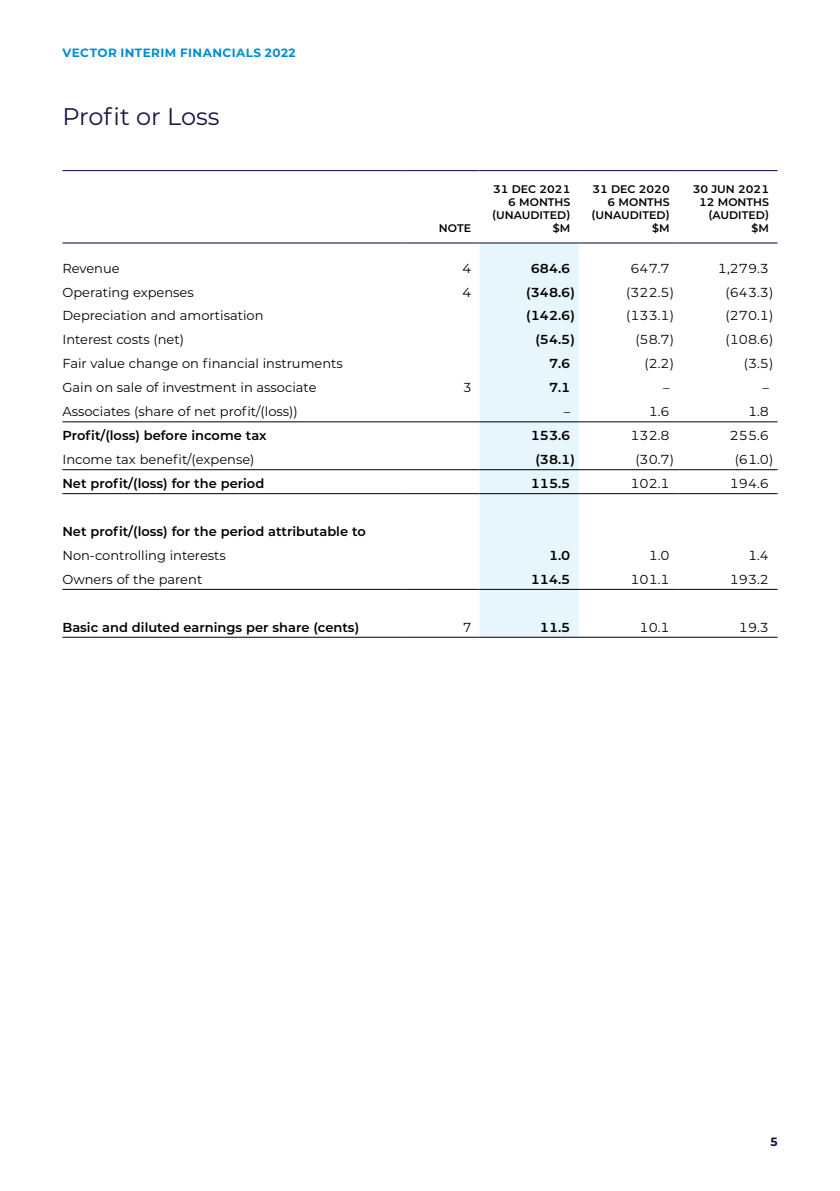
<style>
.page{position:relative;width:840px;height:1191px;background:#fff}
.page>*{position:absolute;margin:0;border:0;box-sizing:border-box;transform-origin:0 0}
.Fins_Header{font:24px "Montserrat";color:#1b1144}
.Fins_body{font:13px "Montserrat";color:#000}
.Fins_Semibold{font:600 13px "Montserrat";color:#000}
.Numbers__17_5mm_col{font:13px "Montserrat";color:#000}
.Numbers__17_5mm_col-2{font:600 13px "Montserrat";color:#000}
.t1{font:700 12px "Montserrat";letter-spacing:.035em;color:#008dd1}
.t2{font:700 12px "Montserrat";color:#1b1144}
.Table_header{font:600 11px "Montserrat";color:#000}
</style>
<div class="page">
<svg style="left:479px;top:243px;width:99px;height:394px"></svg>
<hr style="left:62px;top:170px;width:343px;height:1px;background:#0e0048">
<hr style="left:405px;top:170px;width:74px;height:1px;background:#0e0048">
<hr style="left:479px;top:170px;width:99px;height:1px;background:#0e0048">
<hr style="left:578px;top:170px;width:99px;height:1px;background:#0e0048">
<hr style="left:677px;top:170px;width:100px;height:1px;background:#0e0048">
<hr style="left:62px;top:242px;width:343px;height:1px;background:#0e0048">
<hr style="left:405px;top:242px;width:74px;height:1px;background:#0e0048">
<hr style="left:479px;top:242px;width:99px;height:1px;background:#0e0048">
<hr style="left:578px;top:242px;width:99px;height:1px;background:#0e0048">
<hr style="left:677px;top:242px;width:100px;height:1px;background:#0e0048">
<hr style="left:62px;top:421px;width:343px;height:1px;background:#000">
<hr style="left:405px;top:421px;width:74px;height:1px;background:#000">
<hr style="left:479px;top:421px;width:99px;height:1px;background:#000">
<hr style="left:578px;top:421px;width:99px;height:1px;background:#000">
<hr style="left:677px;top:421px;width:100px;height:1px;background:#000">
<hr style="left:62px;top:469px;width:343px;height:1px;background:#000">
<hr style="left:405px;top:469px;width:74px;height:1px;background:#000">
<hr style="left:479px;top:469px;width:99px;height:1px;background:#000">
<hr style="left:578px;top:469px;width:99px;height:1px;background:#000">
<hr style="left:677px;top:469px;width:100px;height:1px;background:#000">
<hr style="left:62px;top:493px;width:343px;height:1px;background:#000">
<hr style="left:405px;top:493px;width:74px;height:1px;background:#000">
<hr style="left:479px;top:493px;width:99px;height:1px;background:#000">
<hr style="left:578px;top:493px;width:99px;height:1px;background:#000">
<hr style="left:677px;top:493px;width:100px;height:1px;background:#000">
<hr style="left:62px;top:589px;width:343px;height:1px;background:#000">
<hr style="left:405px;top:589px;width:74px;height:1px;background:#000">
<hr style="left:479px;top:589px;width:99px;height:1px;background:#000">
<hr style="left:578px;top:589px;width:99px;height:1px;background:#000">
<hr style="left:677px;top:589px;width:100px;height:1px;background:#000">
<hr style="left:62px;top:637px;width:343px;height:1px;background:#000">
<hr style="left:405px;top:637px;width:74px;height:1px;background:#000">
<hr style="left:479px;top:637px;width:99px;height:1px;background:#000">
<hr style="left:578px;top:637px;width:99px;height:1px;background:#000">
<hr style="left:677px;top:637px;width:100px;height:1px;background:#000">
<p class="t1" style="left:62px;top:44px;width:235px">VECTOR INTERIM FINANCIALS 2022</p>
<p class="Fins_Header" style="left:62px;top:100px;width:159px">Profit or Loss</p>
<p class="Table_header" style="left:438px;top:220px;width:34px">NOTE</p>
<p class="Table_header" style="left:492px;top:181px;width:79px">31 DEC 2021</p>
<p class="Table_header" style="left:508px;top:194px;width:64px">6 MONTHS</p>
<p class="Table_header" style="left:492px;top:207px;width:80px">(UNAUDITED)</p>
<p class="Table_header" style="left:552px;top:220px;width:19px">$M</p>
<p class="Table_header" style="left:592px;top:181px;width:79px">31 DEC 2020</p>
<p class="Table_header" style="left:607px;top:194px;width:64px">6 MONTHS</p>
<p class="Table_header" style="left:591px;top:207px;width:80px">(UNAUDITED)</p>
<p class="Table_header" style="left:652px;top:220px;width:19px">$M</p>
<p class="Table_header" style="left:692px;top:181px;width:78px">30 JUN 2021</p>
<p class="Table_header" style="left:698px;top:194px;width:71px">12 MONTHS</p>
<p class="Table_header" style="left:708px;top:207px;width:62px">(AUDITED)</p>
<p class="Table_header" style="left:751px;top:220px;width:19px">$M</p>
<p class="Fins_body" style="left:62px;top:259px;width:59px">Revenue</p>
<p class="Fins_body" style="left:462px;top:259px;width:10px">4</p>
<p class="Numbers__17_5mm_col-2" style="left:530px;top:259px;width:41px">684.6</p>
<p class="Numbers__17_5mm_col" style="left:630px;top:259px;width:41px">647.7</p>
<p class="Numbers__17_5mm_col" style="left:717px;top:259px;width:53px">1,279.3</p>
<p class="Fins_body" style="left:62px;top:283px;width:133px">Operating expenses</p>
<p class="Fins_body" style="left:462px;top:283px;width:10px">4</p>
<p class="Numbers__17_5mm_col-2" style="left:526px;top:283px;width:50px">(348.6)</p>
<p class="Numbers__17_5mm_col" style="left:626px;top:283px;width:49px">(322.5)</p>
<p class="Numbers__17_5mm_col" style="left:725px;top:283px;width:49px">(643.3)</p>
<p class="Fins_body" style="left:62px;top:307px;width:202px">Depreciation and amortisation</p>
<p class="Numbers__17_5mm_col-2" style="left:526px;top:307px;width:50px">(142.6)</p>
<p class="Numbers__17_5mm_col" style="left:626px;top:307px;width:49px">(133.1)</p>
<p class="Numbers__17_5mm_col" style="left:725px;top:307px;width:49px">(270.1)</p>
<p class="Fins_body" style="left:62px;top:331px;width:123px">Interest costs (net)</p>
<p class="Numbers__17_5mm_col-2" style="left:535px;top:330px;width:41px">(54.5)</p>
<p class="Numbers__17_5mm_col" style="left:635px;top:331px;width:40px">(58.7)</p>
<p class="Numbers__17_5mm_col" style="left:725px;top:331px;width:49px">(108.6)</p>
<p class="Fins_body" style="left:62px;top:355px;width:282px">Fair value change on financial instruments</p>
<p class="Numbers__17_5mm_col-2" style="left:548px;top:354px;width:23px">7.6</p>
<p class="Numbers__17_5mm_col" style="left:644px;top:355px;width:31px">(2.2)</p>
<p class="Numbers__17_5mm_col" style="left:743px;top:355px;width:31px">(3.5)</p>
<p class="Fins_body" style="left:62px;top:379px;width:255px">Gain on sale of investment in associate</p>
<p class="Fins_body" style="left:463px;top:379px;width:9px">3</p>
<p class="Numbers__17_5mm_col-2" style="left:548px;top:378px;width:23px">7.1</p>
<p class="Numbers__17_5mm_col" style="left:662px;top:379px;width:8px">–</p>
<p class="Numbers__17_5mm_col" style="left:762px;top:379px;width:8px">–</p>
<p class="Fins_body" style="left:62px;top:402px;width:237px">Associates (share of net profit/(loss))</p>
<p class="Numbers__17_5mm_col" style="left:563px;top:402px;width:8px">–</p>
<p class="Numbers__17_5mm_col" style="left:648px;top:402px;width:22px">1.6</p>
<p class="Numbers__17_5mm_col" style="left:747px;top:402px;width:22px">1.8</p>
<p class="Fins_Semibold" style="left:62px;top:426px;width:206px">Profit/(loss) before income tax</p>
<p class="Numbers__17_5mm_col-2" style="left:530px;top:426px;width:41px">153.6</p>
<p class="Numbers__17_5mm_col" style="left:630px;top:426px;width:41px">132.8</p>
<p class="Numbers__17_5mm_col" style="left:729px;top:426px;width:41px">255.6</p>
<p class="Fins_body" style="left:62px;top:450px;width:193px">Income tax benefit/(expense)</p>
<p class="Numbers__17_5mm_col-2" style="left:535px;top:450px;width:41px">(38.1)</p>
<p class="Numbers__17_5mm_col" style="left:635px;top:450px;width:40px">(30.7)</p>
<p class="Numbers__17_5mm_col" style="left:734px;top:450px;width:40px">(61.0)</p>
<p class="Fins_Semibold" style="left:62px;top:474px;width:203px">Net profit/(loss) for the period</p>
<p class="Numbers__17_5mm_col-2" style="left:530px;top:474px;width:41px">115.5</p>
<p class="Numbers__17_5mm_col" style="left:630px;top:474px;width:41px">102.1</p>
<p class="Numbers__17_5mm_col" style="left:729px;top:474px;width:41px">194.6</p>
<p class="Fins_Semibold" style="left:62px;top:522px;width:305px">Net profit/(loss) for the period attributable to</p>
<p class="Fins_body" style="left:62px;top:546px;width:165px">Non-controlling interests</p>
<p class="Numbers__17_5mm_col-2" style="left:548px;top:546px;width:23px">1.0</p>
<p class="Numbers__17_5mm_col" style="left:648px;top:546px;width:22px">1.0</p>
<p class="Numbers__17_5mm_col" style="left:747px;top:546px;width:22px">1.4</p>
<p class="Fins_body" style="left:62px;top:570px;width:141px">Owners of the parent</p>
<p class="Numbers__17_5mm_col-2" style="left:530px;top:570px;width:41px">114.5</p>
<p class="Numbers__17_5mm_col" style="left:630px;top:570px;width:41px">101.1</p>
<p class="Numbers__17_5mm_col" style="left:729px;top:570px;width:41px">193.2</p>
<p class="Fins_Semibold" style="left:62px;top:618px;width:298px">Basic and diluted earnings per share (cents)</p>
<p class="Fins_body" style="left:463px;top:618px;width:9px">7</p>
<p class="Numbers__17_5mm_col-2" style="left:539px;top:618px;width:32px">11.5</p>
<p class="Numbers__17_5mm_col" style="left:639px;top:618px;width:32px">10.1</p>
<p class="Numbers__17_5mm_col" style="left:738px;top:618px;width:32px">19.3</p>
<p class="t2" style="left:770px;top:1132px;width:9px">5</p>
</div>
